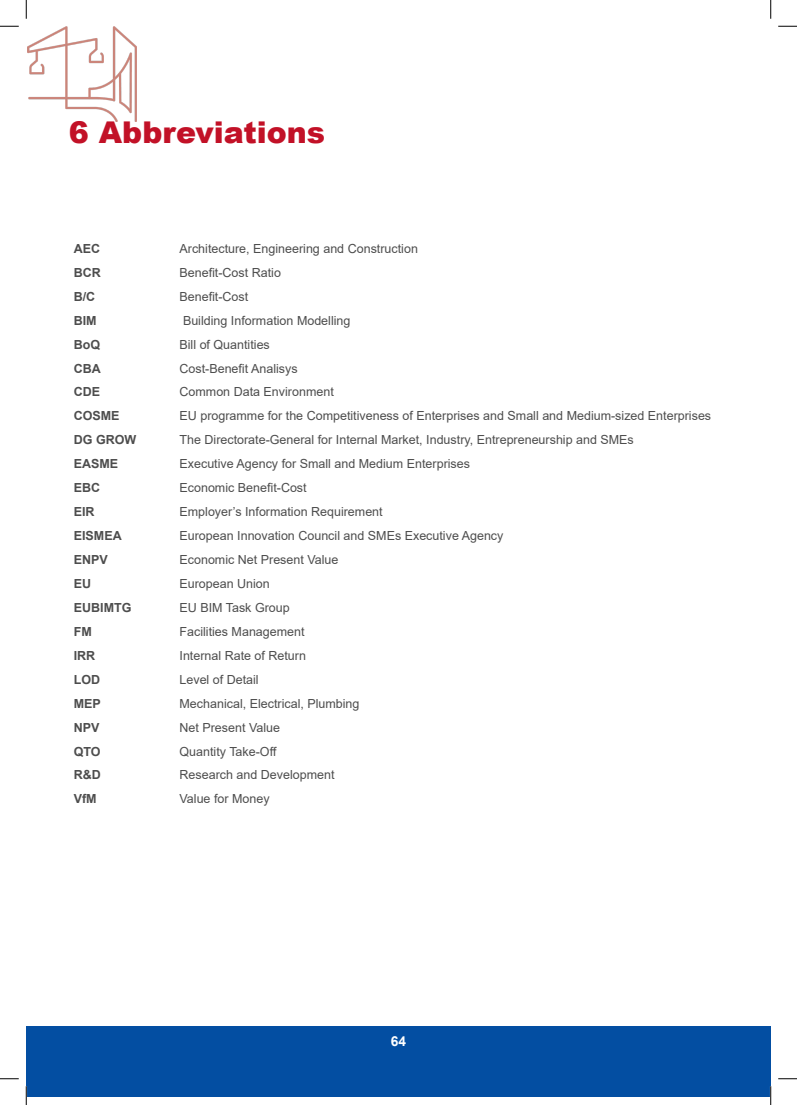
<style>
.page{position:relative;width:797px;height:1105px;background:#fff}
.page>*{position:absolute;margin:0;border:0;box-sizing:border-box;transform-origin:0 0}
.titolo_paragrafo{font:900 30px "Arial";color:#c21127}
.t1{font:700 13.75px "Arial";color:#fff}
.TESTO_HANDBOOK{font:12.5px "Arial";color:#4d4d4d}
.TESTO_HANDBOOK-2{font:700 12.5px "Arial";color:#4d4d4d}
</style>
<div class="page">
<img style="left:27px;top:26px;width:110px;height:96px">
<div style="left:26px;top:1025px;width:744px;height:71px;background:#034ea2"></div>
<svg style="left:0;top:25px;width:19px;height:2px"></svg>
<svg style="left:778px;top:25px;width:19px;height:2px"></svg>
<svg style="left:0;top:1078px;width:19px;height:1px"></svg>
<svg style="left:778px;top:1078px;width:19px;height:1px"></svg>
<svg style="left:25px;top:0;width:2px;height:19px"></svg>
<svg style="left:25px;top:1086px;width:2px;height:19px"></svg>
<svg style="left:770px;top:0;width:1px;height:19px"></svg>
<svg style="left:770px;top:1086px;width:1px;height:19px"></svg>
<p class="titolo_paragrafo" style="left:69px;top:111px;width:258px">6 Abbreviations</p>
<p class="TESTO_HANDBOOK-2" style="left:74px;top:240px;width:28px">AEC</p>
<p class="TESTO_HANDBOOK" style="left:179px;top:240px;width:240px">Architecture, Engineering and Construction</p>
<p class="TESTO_HANDBOOK-2" style="left:74px;top:264px;width:29px">BCR</p>
<p class="TESTO_HANDBOOK" style="left:179px;top:264px;width:103px">Benefit-Cost Ratio</p>
<p class="TESTO_HANDBOOK-2" style="left:74px;top:287px;width:23px">B/C</p>
<p class="TESTO_HANDBOOK" style="left:179px;top:288px;width:70px">Benefit-Cost</p>
<p class="TESTO_HANDBOOK-2" style="left:74px;top:311px;width:24px">BIM</p>
<p class="TESTO_HANDBOOK" style="left:183px;top:312px;width:169px">Building Information Modelling</p>
<p class="TESTO_HANDBOOK-2" style="left:74px;top:335px;width:28px">BoQ</p>
<p class="TESTO_HANDBOOK" style="left:179px;top:336px;width:92px">Bill of Quantities</p>
<p class="TESTO_HANDBOOK-2" style="left:74px;top:359px;width:29px">CBA</p>
<p class="TESTO_HANDBOOK" style="left:179px;top:359px;width:120px">Cost-Benefit Analisys</p>
<p class="TESTO_HANDBOOK-2" style="left:74px;top:383px;width:28px">CDE</p>
<p class="TESTO_HANDBOOK" style="left:179px;top:383px;width:156px">Common Data Environment</p>
<p class="TESTO_HANDBOOK-2" style="left:74px;top:407px;width:47px">COSME</p>
<p class="TESTO_HANDBOOK" style="left:179px;top:407px;width:533px">EU programme for the Competitiveness of Enterprises and Small and Medium-sized Enterprises</p>
<p class="TESTO_HANDBOOK-2" style="left:74px;top:431px;width:64px">DG GROW</p>
<p class="TESTO_HANDBOOK" style="left:179px;top:431px;width:456px">The Directorate-General for Internal Market, Industry, Entrepreneurship and SMEs</p>
<p class="TESTO_HANDBOOK-2" style="left:74px;top:455px;width:46px">EASME</p>
<p class="TESTO_HANDBOOK" style="left:179px;top:455px;width:292px">Executive Agency for Small and Medium Enterprises</p>
<p class="TESTO_HANDBOOK-2" style="left:74px;top:479px;width:28px">EBC</p>
<p class="TESTO_HANDBOOK" style="left:179px;top:479px;width:129px">Economic Benefit-Cost</p>
<p class="TESTO_HANDBOOK-2" style="left:74px;top:503px;width:22px">EIR</p>
<p class="TESTO_HANDBOOK" style="left:179px;top:503px;width:205px">Employer’s Information Requirement</p>
<p class="TESTO_HANDBOOK-2" style="left:74px;top:527px;width:49px">EISMEA</p>
<p class="TESTO_HANDBOOK" style="left:179px;top:527px;width:325px">European Innovation Council and SMEs Executive Agency</p>
<p class="TESTO_HANDBOOK-2" style="left:74px;top:551px;width:36px">ENPV</p>
<p class="TESTO_HANDBOOK" style="left:179px;top:551px;width:160px">Economic Net Present Value</p>
<p class="TESTO_HANDBOOK-2" style="left:74px;top:575px;width:19px">EU</p>
<p class="TESTO_HANDBOOK" style="left:179px;top:575px;width:92px">European Union</p>
<p class="TESTO_HANDBOOK-2" style="left:74px;top:599px;width:59px">EUBIMTG</p>
<p class="TESTO_HANDBOOK" style="left:179px;top:599px;width:112px">EU BIM Task Group</p>
<p class="TESTO_HANDBOOK-2" style="left:74px;top:623px;width:20px">FM</p>
<p class="TESTO_HANDBOOK" style="left:179px;top:623px;width:127px">Facilities Management</p>
<p class="TESTO_HANDBOOK-2" style="left:74px;top:647px;width:23px">IRR</p>
<p class="TESTO_HANDBOOK" style="left:179px;top:647px;width:128px">Internal Rate of Return</p>
<p class="TESTO_HANDBOOK-2" style="left:74px;top:670px;width:28px">LOD</p>
<p class="TESTO_HANDBOOK" style="left:179px;top:671px;width:81px">Level of Detail</p>
<p class="TESTO_HANDBOOK-2" style="left:74px;top:694px;width:29px">MEP</p>
<p class="TESTO_HANDBOOK" style="left:179px;top:695px;width:181px">Mechanical, Electrical, Plumbing</p>
<p class="TESTO_HANDBOOK-2" style="left:74px;top:718px;width:27px">NPV</p>
<p class="TESTO_HANDBOOK" style="left:179px;top:719px;width:102px">Net Present Value</p>
<p class="TESTO_HANDBOOK-2" style="left:74px;top:742px;width:28px">QTO</p>
<p class="TESTO_HANDBOOK" style="left:179px;top:742px;width:99px">Quantity Take-Off</p>
<p class="TESTO_HANDBOOK-2" style="left:74px;top:766px;width:29px">R&amp;D</p>
<p class="TESTO_HANDBOOK" style="left:179px;top:766px;width:156px">Research and Development</p>
<p class="TESTO_HANDBOOK-2" style="left:74px;top:790px;width:24px">VfM</p>
<p class="TESTO_HANDBOOK" style="left:179px;top:790px;width:92px">Value for Money</p>
<p class="t1" style="left:391px;top:1032px;width:17px">64</p>
</div>
